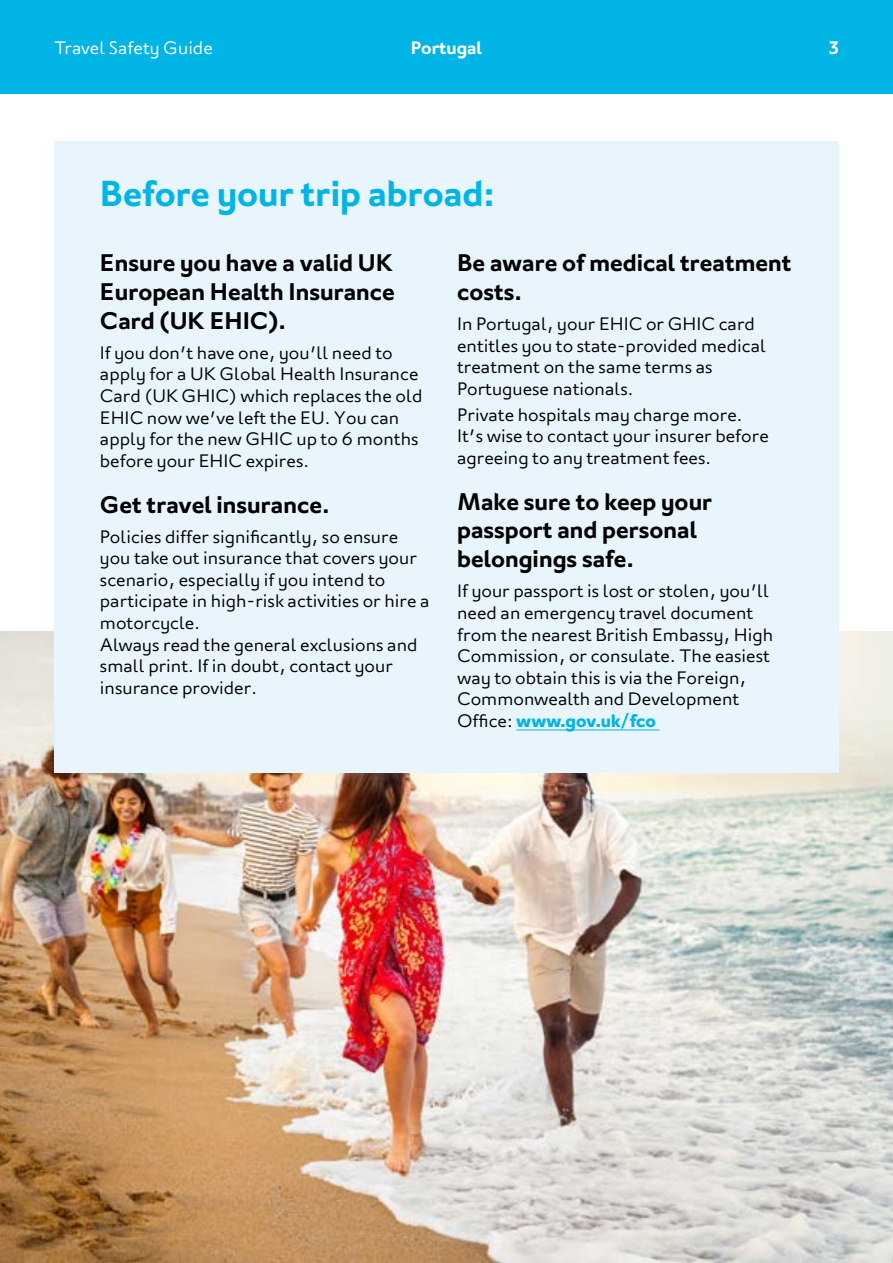
<style>
.page{position:relative;width:893px;height:1263px;background:#fff}
.page>*{position:absolute;margin:0;border:0;box-sizing:border-box;transform-origin:0 0}
.t1{font:600 36px "London";color:#00b5e5}
.t2{font:600 24px/28.8px "London";color:#000}
.t3{font:300 18px/21.6px "London";color:#000}
.t4{font:300 18px "London";color:#fff}
.t5{font:600 18px "London";color:#fff}
.s1{font-weight:700;color:#00b5e5}
</style>
<div class="page">
<img style="left:0;top:631px;width:893px;height:632px">
<div style="left:0;top:0;width:893px;height:94px;background:#00b5e5"></div>
<div style="left:54px;top:141px;width:785px;height:631px;background:#e8f5fd"></div>
<hr style="left:516px;top:729px;width:144px;height:1px;background:#00b5e5">
<p class="t4" style="left:54px;top:36px;width:160px">Travel Safety Guide</p>
<p class="t5" style="left:411px;top:36px;width:73px">Portugal</p>
<p class="t5" style="left:829px;top:36px;width:12px">3</p>
<h1 class="t1" style="left:100px;top:172px;width:396px">Before your trip abroad:</h1>
<h2 class="t2" style="left:100px;top:248px;width:296px;text-align:justify">Ensure you have a valid UK European Health Insurance Card (UK EHIC).</h2>
<p class="t3" style="left:100px;top:341px;width:324px">If you don’t have one, you’ll need to apply for a UK Global Health Insurance Card (UK GHIC) which replaces the old EHIC now we’ve left the EU. You can apply for the new GHIC up to 6 months before your EHIC expires.</p>
<h2 class="t2" style="left:100px;top:490px;width:231px">Get travel insurance.</h2>
<p class="t3" style="left:100px;top:525px;width:331px">Policies differ significantly, so ensure you take out insurance that covers your scenario, especially if you intend to participate in high-risk activities or hire a motorcycle.<br>Always read the general exclusions and small print. If in doubt, contact your insurance provider.</p>
<h2 class="t2" style="left:457px;top:248px;width:336px">Be aware of medical treatment costs.</h2>
<p class="t3" style="left:457px;top:313px;width:310px">In Portugal, your EHIC or GHIC card entitles you to state-provided medical treatment on the same terms as<br>Portuguese nationals.</p>
<p class="t3" style="left:457px;top:403px;width:313px">Private hospitals may charge more.<br>It’s wise to contact your insurer before agreeing to any treatment fees.</p>
<h2 class="t2" style="left:457px;top:487px;width:257px">Make sure to keep your passport and personal belongings safe.</h2>
<p class="t3" style="left:457px;top:580px;width:317px">If your passport is lost or stolen, you’ll need an emergency travel document from the nearest British Embassy, High Commission, or consulate. The easiest way to obtain this is via the Foreign, Commonwealth and Development Office: <span class="s1">www.gov.uk/fco</span></p>
</div>
